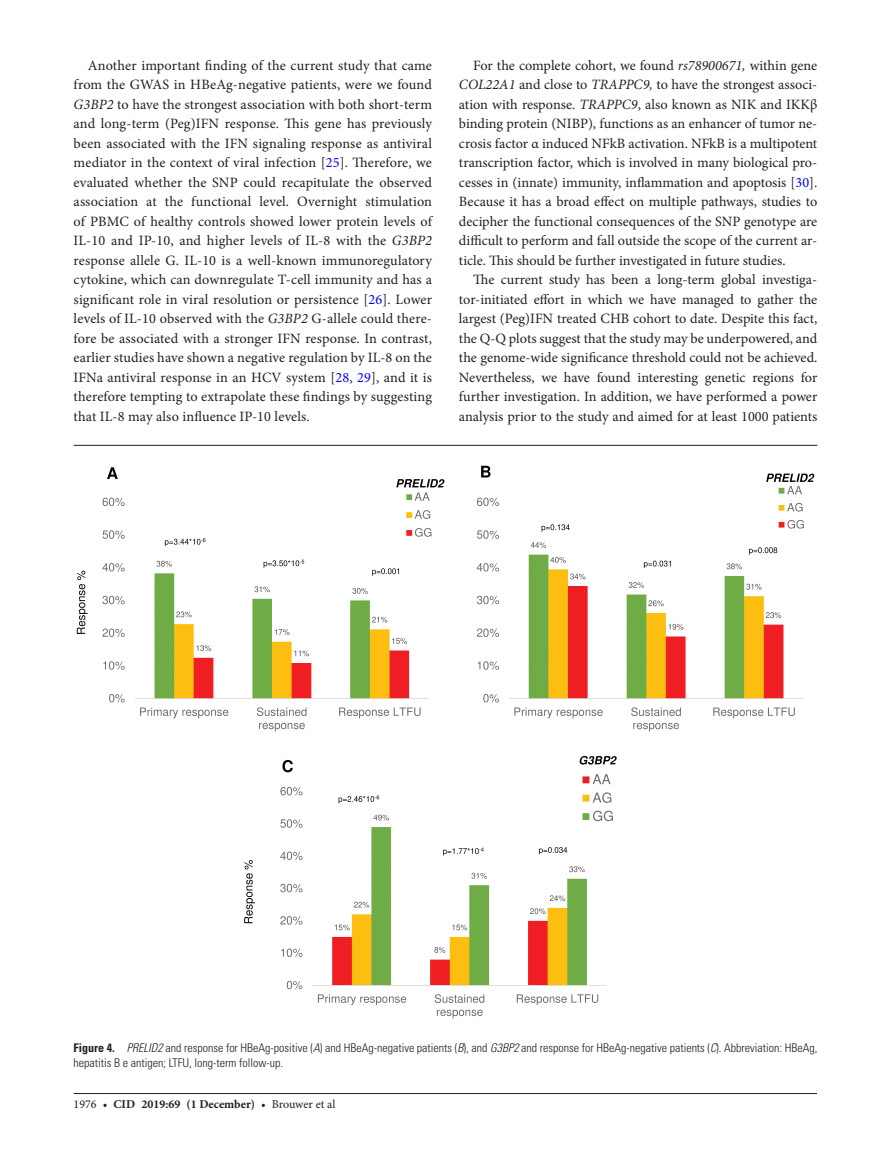
<style>
.page{position:relative;width:891px;height:1174px;background:#fff}
.page>*{position:absolute;margin:0;border:0;box-sizing:border-box;transform-origin:0 0}
.t1{font:14.25px/19.5px "Minion Pro";color:#231f20;text-align:justify}
.t2{font:300 condensed 12px/15px "Univers LT Std";color:#231f20}
.t3{font:700 12px "Minion Pro";color:#231f20}
.s1{font-style:italic}
.s2{color:#00f}
.s3{font-weight:700}
.s4{font-weight:400}
</style>
<div class="page">
<hr style="left:74px;top:1093px;width:743px;height:1px;background:#231f20">
<hr style="left:74px;top:445px;width:743px;height:1px;background:#231f20">
<img style="left:77px;top:465px;width:737px;height:554px">
<p class="t1" style="left:74px;top:55px;width:360px;text-indent:14px">Another important finding of the current study that came from the GWAS in HBeAg-negative patients, were we found <span class="s1">G3BP2</span> to have the strongest association with both short-term and long-term (Peg)IFN response. This gene has previously been associated with the IFN signaling response as antiviral mediator in the context of viral infection [<span class="s2">25</span>]. Therefore, we evaluated whether the SNP could recapitulate the observed association at the functional level. Overnight stimulation of PBMC of healthy controls showed lower protein levels of IL-10 and IP-10, and higher levels of IL-8 with the <span class="s1">G3BP2 </span>response allele G. IL-10 is a well-known immunoregulatory cytokine, which can downregulate T-cell immunity and has a significant role in viral resolution or persistence [<span class="s2">26</span>]. Lower levels of IL-10 observed with the <span class="s1">G3BP2</span> G-allele could there&shy;fore be associated with a stronger IFN response. In contrast, earlier studies have shown a negative regulation by IL-8 on the IFNa antiviral response in an HCV system [<span class="s2">28</span>, <span class="s2">29</span>], and it is therefore tempting to extrapolate these findings by suggesting that IL-8 may also influence IP-10 levels.</p>
<p class="t1" style="left:459px;top:55px;width:360px;text-indent:14px">For the complete cohort, we found <span class="s1">rs78900671,</span> within gene <span class="s1">COL22A1</span> and close to <span class="s1">TRAPPC9,</span> to have the strongest associ&shy;ation with response. <span class="s1">TRAPPC9</span>, also known as NIK and IKKβ binding protein (NIBP), functions as an enhancer of tumor ne&shy;crosis factor α induced NFkB activation. NFkB is a multipotent transcription factor, which is involved in many biological pro&shy;cesses in (innate) immunity, inflammation and apoptosis [<span class="s2">30</span>].<br>Because it has a broad effect on multiple pathways, studies to decipher the functional consequences of the SNP genotype are difficult to perform and fall outside the scope of the current ar&shy;ticle. This should be further investigated in future studies.</p>
<p class="t1" style="left:459px;top:270px;width:360px;text-indent:14px">The current study has been a long-term global investiga&shy;tor-initiated effort in which we have managed to gather the largest (Peg)IFN treated CHB cohort to date. Despite this fact, the Q-Q plots suggest that the study may be underpowered, and the genome-wide significance threshold could not be achieved.<br>Nevertheless, we have found interesting genetic regions for further investigation. In addition, we have performed a power analysis prior to the study and aimed for at least 1000 patients</p>
<p class="t2" style="left:74px;top:1041px;width:745px"><span class="s3">Figure 4.</span> <span class="s1">PRELID2</span> and response for HBeAg-positive (<span class="s1">A</span>) and HBeAg-negative patients (<span class="s1">B</span>), and <span class="s1">G3BP2</span> and response for HBeAg-negative patients (<span class="s1">C</span>). Abbreviation: HBeAg, hepatitis B e antigen; LTFU, long-term follow-up.</p>
<p class="t3" style="left:74px;top:1095px;width:263px"><span class="s4">1976 •</span> cid 2019:69 (1 December) <span class="s4">• Brouwer et al</span></p>
</div>
